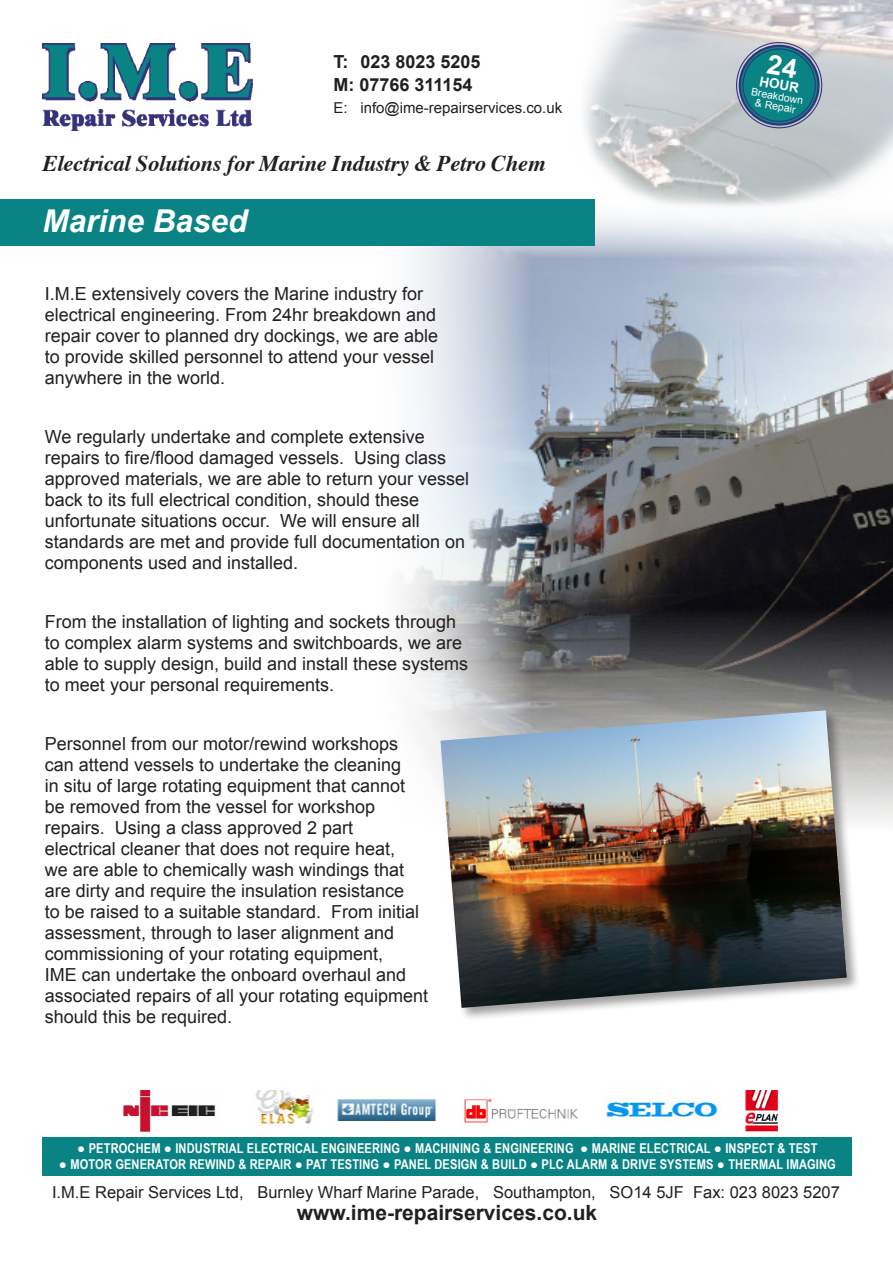
<style>
.page{position:relative;width:893px;height:1263px;background:#fff}
.page>*{position:absolute;margin:0;border:0;box-sizing:border-box;transform-origin:0 0}
.t1{font:italic 700 31.5px "Arial";color:#fff}
.t2{font:italic 700 22.5px "Times";letter-spacing:-.01em;color:#231f20}
.t3{font:700 21px "Arial";color:#231f20}
.t4{font:18px/21px "Arial";color:#231f20}
.t5{font:700 18px "Arial";color:#231f20}
.t6{font:16.5px "Arial";color:#231f20}
.t7{font:15px "Arial";color:#231f20}
.t8{font:700 13.5px "Arial Narrow";letter-spacing:.01em;color:#fff}
.t9{font:700 13.5px "Arial";color:#fff}
.t10{font:10.5px "Arial";color:#fff}
</style>
<div class="page">
<img style="left:123px;top:1091px;width:657px;height:46px">
<img style="left:584px;top:0;width:309px;height:199px">
<img style="left:42px;top:44px;width:210px;height:87px">
<div style="left:43px;top:1137px;width:808px;height:38px;background:#0a8384"></div>
<div style="left:740px;top:46px;width:78px;height:79px;background:#0a8384;border-radius:50%"></div>
<div style="left:739px;top:45px;width:81px;height:81px;border:2px solid #33327b;border-radius:50%"></div>
<div style="left:742px;top:48px;width:74px;height:74px;border:1px solid #33327b;border-radius:50%"></div>
<img style="left:365px;top:199px;width:528px;height:624px">
<div style="left:439px;top:708px;width:422px;height:314px;background:#231f20;opacity:.43"></div>
<img style="left:440px;top:710px;width:407px;height:298px">
<div style="left:0;top:199px;width:595px;height:46px;background:#0a8384"></div>
<p class="t5" style="left:333px;top:50px;width:149px">T: 023 8023 5205</p>
<p class="t5" style="left:333px;top:73px;width:141px">M: 07766 311154</p>
<p class="t7" style="left:333px;top:98px;width:230px">E: info@ime-repairservices.co.uk</p>
<p class="t2" style="left:43px;top:142px;width:504px">Electrical Solutions for Marine Industry &amp; Petro Chem</p>
<p class="t1" style="left:43px;top:200px;width:206px">Marine Based</p>
<p class="t4" style="left:45px;top:283px;width:395px">I.M.E extensively covers the Marine industry for electrical engineering. From 24hr breakdown and repair cover to planned dry dockings, we are able to provide skilled personnel to attend your vessel anywhere in the world.</p>
<p class="t4" style="left:45px;top:426px;width:426px">We regularly undertake and complete extensive repairs to fire/flood damaged vessels. Using class approved materials, we are able to return your vessel back to its full electrical condition, should these unfortunate situations occur. We will ensure all standards are met and provide full documentation on components used and installed.</p>
<p class="t4" style="left:45px;top:611px;width:425px">From the installation of lighting and sockets through to complex alarm systems and switchboards, we are able to supply design, build and install these systems to meet your personal requirements.</p>
<p class="t4" style="left:45px;top:734px;width:385px">Personnel from our motor/rewind workshops can attend vessels to undertake the cleaning<br>in situ of large rotating equipment that cannot be removed from the vessel for workshop repairs. Using a class approved 2 part electrical cleaner that does not require heat,<br>we are able to chemically wash windings that are dirty and require the insulation resistance<br>to be raised to a suitable standard. From initial assessment, through to laser alignment and commissioning of your rotating equipment,<br>IME can undertake the onboard overhaul and associated repairs of all your rotating equipment should this be required.</p>
<p class="t9" style="left:761px;top:72px;width:41px;rotate:10deg">HOUR</p>
<p class="t10" style="left:752px;top:85px;width:54px;rotate:10deg">Breakdown</p>
<p class="t10" style="left:756px;top:96px;width:42px;rotate:10deg">&amp; Repair</p>
<p class="t8" style="left:77px;top:1138px;width:742px">● PETROCHEM ● INDUSTRIAL ELECTRICAL ENGINEERING ● MACHINING &amp; ENGINEERING ● MARINE ELECTRICAL ● INSPECT &amp; TEST</p>
<p class="t8" style="left:59px;top:1154px;width:778px">● MOTOR GENERATOR REWIND &amp; REPAIR ● PAT TESTING ● PANEL DESIGN &amp; BUILD ● PLC ALARM &amp; DRIVE SYSTEMS ● THERMAL IMAGING</p>
<p class="t6" style="left:52px;top:1181px;width:789px">I.M.E Repair Services Ltd, Burnley Wharf Marine Parade, Southampton, SO14 5JF Fax: 023 8023 5207</p>
<p class="t3" style="left:297px;top:1199px;width:302px">www.ime-repairservices.co.uk</p>
</div>
